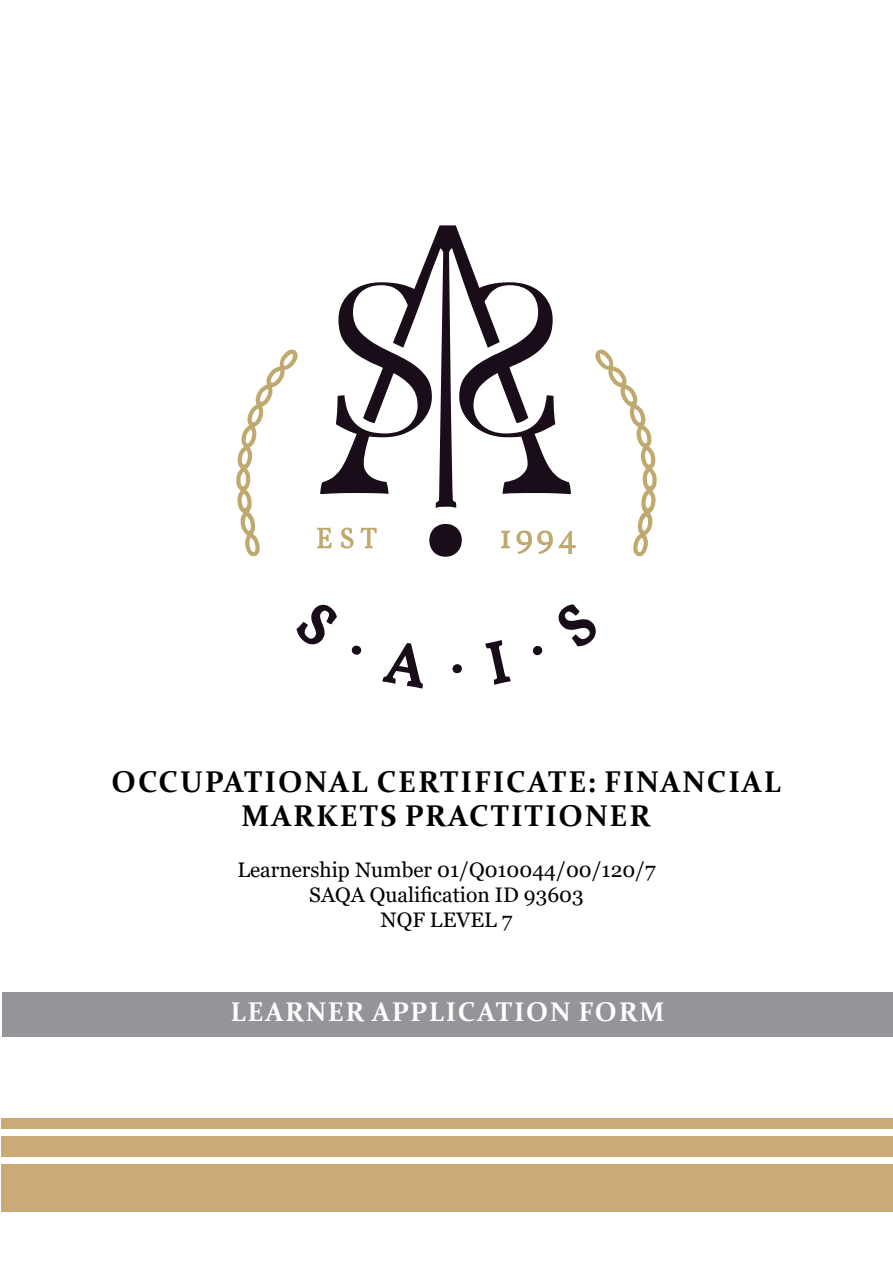
<style>
.page{position:relative;width:893px;height:1263px;background:#fff}
.page>*{position:absolute;margin:0;border:0;box-sizing:border-box;transform-origin:0 0}
.t1{font:700 30px/34.5px "Constantia";letter-spacing:.06em;color:#000;text-align:center}
.t2{font:700 27px "Constantia";letter-spacing:.06em;color:#fff}
.t3{font:21px/25.2px "Georgia";color:#000;text-align:center}
</style>
<div class="page">
<svg style="left:320px;top:225px;width:251px;height:283px"></svg>
<svg style="left:429px;top:524px;width:33px;height:33px"></svg>
<svg style="left:317px;top:528px;width:15px;height:20px"></svg>
<svg style="left:341px;top:527px;width:13px;height:21px"></svg>
<svg style="left:360px;top:528px;width:17px;height:20px"></svg>
<svg style="left:501px;top:531px;width:9px;height:17px"></svg>
<svg style="left:516px;top:530px;width:60px;height:24px"></svg>
<svg style="left:236px;top:349px;width:62px;height:207px"></svg>
<svg style="left:595px;top:349px;width:62px;height:207px"></svg>
<svg style="left:296px;top:605px;width:41px;height:39px"></svg>
<svg style="left:352px;top:645px;width:9px;height:10px"></svg>
<svg style="left:382px;top:643px;width:41px;height:45px"></svg>
<svg style="left:452px;top:664px;width:10px;height:9px"></svg>
<svg style="left:485px;top:640px;width:26px;height:45px"></svg>
<svg style="left:533px;top:646px;width:9px;height:9px"></svg>
<svg style="left:558px;top:604px;width:38px;height:42px"></svg>
<div style="left:2px;top:1164px;width:891px;height:47px;background:#caaa77"></div>
<div style="left:2px;top:1136px;width:891px;height:20px;background:#caaa77"></div>
<div style="left:2px;top:1118px;width:891px;height:10px;background:#caaa77"></div>
<div style="left:2px;top:992px;width:891px;height:44px;background:#949499"></div>
<h1 class="t1" style="left:111px;top:763px;width:671px">OCCUPATIONAL CERTIFICATE: FINANCIAL<br>MARKETS PRACTITIONER</h1>
<p class="t3" style="left:237px;top:858px;width:420px">Learnership Number 01/Q010044/00/120/7<br>SAQA Qualification ID 93603<br>NQF LEVEL 7</p>
<p class="t2" style="left:230px;top:993px;width:436px">LEARNER APPLICATION FORM</p>
</div>
